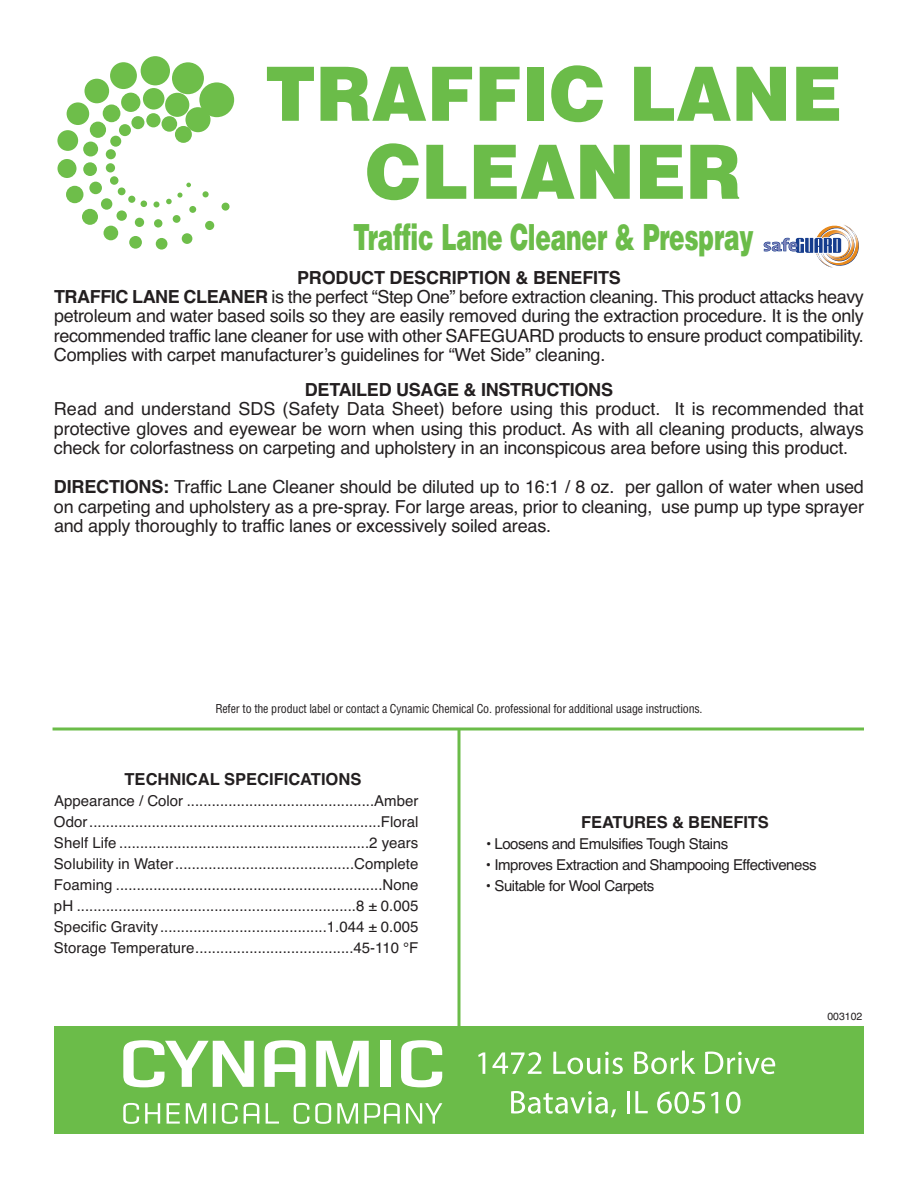
<style>
.page{position:relative;width:918px;height:1188px;background:#fff}
.page>*{position:absolute;margin:0;border:0;box-sizing:border-box;transform-origin:0 0}
.t1{font:900 75px/78px "Helvetica";color:#6bbc49;text-align:center;scale:.95 1}
.t2{font:900 36px "Helvetica";letter-spacing:-.01em;color:#6bbc49;scale:.65 1}
.t3{font:18px/19.5px "Helvetica";letter-spacing:-.015em;color:#231f20;text-align:justify}
.t4{font:700 18px "Helvetica";letter-spacing:-.015em;color:#231f20}
.t5{font:700 16.5px "Helvetica";color:#231f20}
.t6{font:15px/21px "Helvetica";letter-spacing:-.03em;color:#231f20;text-align:justify}
.t7{font:condensed 12px "Helvetica";letter-spacing:-.015em;color:#231f20}
.t8{font:10.5px "Helvetica";color:#231f20}
.s1{font-weight:700}
</style>
<div class="page">
<div style="left:54px;top:1026px;width:810px;height:108px;background:#6bbc49"></div>
<svg style="left:203px;top:191px;width:6px;height:6px"></svg>
<div style="left:189px;top:206px;width:7px;height:7px;background:#6ebe4a;border-radius:50%"></div>
<div style="left:173px;top:215px;width:7px;height:8px;background:#6ebe4a;border-radius:50%"></div>
<div style="left:154px;top:219px;width:8px;height:9px;background:#6ebe4a;border-radius:50%"></div>
<div style="left:135px;top:218px;width:9px;height:9px;background:#6ebe4a;border-radius:50%"></div>
<div style="left:117px;top:210px;width:10px;height:11px;background:#6ebe4a;border-radius:50%"></div>
<div style="left:101px;top:198px;width:11px;height:12px;background:#6ebe4a;border-radius:50%"></div>
<div style="left:89px;top:182px;width:13px;height:12px;background:#6ebe4a;border-radius:50%"></div>
<div style="left:83px;top:162px;width:14px;height:14px;background:#6ebe4a;border-radius:50%"></div>
<div style="left:83px;top:142px;width:15px;height:14px;background:#6ebe4a;border-radius:50%"></div>
<div style="left:90px;top:122px;width:16px;height:16px;background:#6ebe4a;border-radius:50%"></div>
<div style="left:103px;top:104px;width:17px;height:18px;background:#6ebe4a;border-radius:50%"></div>
<div style="left:121px;top:93px;width:19px;height:19px;background:#6ebe4a;border-radius:50%"></div>
<div style="left:143px;top:88px;width:21px;height:22px;background:#6ebe4a;border-radius:50%"></div>
<div style="left:165px;top:93px;width:24px;height:24px;background:#6ebe4a;border-radius:50%"></div>
<div style="left:185px;top:107px;width:26px;height:25px;background:#6ebe4a;border-radius:50%"></div>
<svg style="left:186px;top:183px;width:5px;height:4px"></svg>
<svg style="left:166px;top:193px;width:17px;height:11px"></svg>
<div style="left:153px;top:201px;width:7px;height:6px;background:#6ebe4a;border-radius:50%"></div>
<svg style="left:141px;top:201px;width:6px;height:6px"></svg>
<div style="left:128px;top:196px;width:7px;height:7px;background:#6ebe4a;border-radius:50%"></div>
<div style="left:118px;top:187px;width:8px;height:8px;background:#6ebe4a;border-radius:50%"></div>
<div style="left:110px;top:176px;width:8px;height:9px;background:#6ebe4a;border-radius:50%"></div>
<div style="left:106px;top:163px;width:9px;height:9px;background:#6ebe4a;border-radius:50%"></div>
<div style="left:106px;top:149px;width:10px;height:10px;background:#6ebe4a;border-radius:50%"></div>
<div style="left:110px;top:136px;width:11px;height:11px;background:#6ebe4a;border-radius:50%"></div>
<div style="left:119px;top:124px;width:12px;height:12px;background:#6ebe4a;border-radius:50%"></div>
<div style="left:131px;top:116px;width:13px;height:13px;background:#6ebe4a;border-radius:50%"></div>
<div style="left:146px;top:113px;width:15px;height:14px;background:#6ebe4a;border-radius:50%"></div>
<div style="left:162px;top:116px;width:15px;height:16px;background:#6ebe4a;border-radius:50%"></div>
<div style="left:175px;top:126px;width:17px;height:17px;background:#6ebe4a;border-radius:50%"></div>
<div style="left:222px;top:203px;width:8px;height:8px;background:#6ebe4a;border-radius:50%"></div>
<div style="left:205px;top:221px;width:9px;height:9px;background:#6ebe4a;border-radius:50%"></div>
<div style="left:182px;top:233px;width:10px;height:11px;background:#6ebe4a;border-radius:50%"></div>
<div style="left:156px;top:238px;width:11px;height:12px;background:#6ebe4a;border-radius:50%"></div>
<div style="left:129px;top:236px;width:13px;height:13px;background:#6ebe4a;border-radius:50%"></div>
<div style="left:104px;top:226px;width:14px;height:14px;background:#6ebe4a;border-radius:50%"></div>
<div style="left:82px;top:209px;width:16px;height:16px;background:#6ebe4a;border-radius:50%"></div>
<div style="left:66px;top:186px;width:17px;height:17px;background:#6ebe4a;border-radius:50%"></div>
<div style="left:57px;top:159px;width:20px;height:19px;background:#6ebe4a;border-radius:50%"></div>
<div style="left:57px;top:130px;width:21px;height:21px;background:#6ebe4a;border-radius:50%"></div>
<div style="left:67px;top:102px;width:22px;height:23px;background:#6ebe4a;border-radius:50%"></div>
<div style="left:85px;top:79px;width:24px;height:24px;background:#6ebe4a;border-radius:50%"></div>
<div style="left:110px;top:62px;width:27px;height:27px;background:#6ebe4a;border-radius:50%"></div>
<div style="left:141px;top:56px;width:29px;height:29px;background:#6ebe4a;border-radius:50%"></div>
<div style="left:172px;top:62px;width:32px;height:32px;background:#6ebe4a;border-radius:50%"></div>
<div style="left:199px;top:82px;width:35px;height:35px;background:#6ebe4a;border-radius:50%"></div>
<svg style="left:123px;top:1103px;width:319px;height:21px"></svg>
<svg style="left:123px;top:1040px;width:131px;height:47px"></svg>
<svg style="left:401px;top:1040px;width:41px;height:47px"></svg>
<div style="left:380px;top:1041px;width:11px;height:46px;background:#fff"></div>
<svg style="left:316px;top:1041px;width:53px;height:46px"></svg>
<svg style="left:264px;top:1040px;width:42px;height:47px"></svg>
<svg style="left:478px;top:1052px;width:7px;height:22px"></svg>
<svg style="left:492px;top:1052px;width:50px;height:22px"></svg>
<svg style="left:553px;top:1052px;width:70px;height:22px"></svg>
<svg style="left:634px;top:1051px;width:61px;height:23px"></svg>
<svg style="left:705px;top:1052px;width:70px;height:22px"></svg>
<svg style="left:511px;top:1091px;width:105px;height:26px"></svg>
<hr style="left:627px;top:1091px;width:3px;height:22px;background:#fff">
<svg style="left:635px;top:1091px;width:13px;height:22px"></svg>
<svg style="left:657px;top:1092px;width:48px;height:22px"></svg>
<svg style="left:711px;top:1092px;width:7px;height:21px"></svg>
<svg style="left:726px;top:1092px;width:15px;height:22px"></svg>
<hr style="left:53px;top:728px;width:811px;height:2px;background:#6bbc49">
<hr style="left:457px;top:729px;width:3px;height:307px;background:#6bbc49">
<svg style="left:763px;top:224px;width:96px;height:44px"></svg>
<h1 class="t1" style="left:265px;top:56px;width:609px">TRAFFIC LANE<br>CLEANER</h1>
<h2 class="t2" style="left:353px;top:216px;width:618px">Traffic Lane Cleaner &amp; Prespray</h2>
<p class="t3" style="left:54px;top:268px;width:812px;text-align:left;text-indent:243px"><span class="s1">PRODUCT DESCRIPTION &amp; BENEFITS<br>TRAFFIC LANE CLEANER</span> is the perfect “Step One” before extraction cleaning. This product attacks heavy petroleum and water based soils so they are easily removed during the extraction procedure. It is the only recommended traffic lane cleaner for use with other SAFEGUARD products to ensure product compatibility.<br>Complies with carpet manufacturer’s guidelines for “Wet Side” cleaning.</p>
<p class="t4" style="left:305px;top:379px;width:310px">DETAILED USAGE &amp; INSTRUCTIONS</p>
<p class="t3" style="left:54px;top:400px;width:812px">Read and understand SDS (Safety Data Sheet) before using this product. It is recommended that protective gloves and eyewear be worn when using this product. As with all cleaning products, always check for colorfastness on carpeting and upholstery in an inconspicous area before using this product.</p>
<p class="t3" style="left:54px;top:478px;width:812px"><span class="s1">DIRECTIONS:</span> Traffic Lane Cleaner should be diluted up to 16:1 / 8 oz. per gallon of water when used on carpeting and upholstery as a pre-spray. For large areas, prior to cleaning, use pump up type sprayer and apply thoroughly to traffic lanes or excessively soiled areas.</p>
<p class="t7" style="left:215px;top:702px;width:489px">Refer to the product label or contact a Cynamic Chemical Co. professional for additional usage instructions.</p>
<p class="t5" style="left:125px;top:770px;width:238px">TECHNICAL SPECIFICATIONS</p>
<p class="t6" style="left:54px;top:790px;width:366px">Appearance / Color .............................................Amber Odor......................................................................Floral Shelf Life ............................................................2 years Solubility in Water...........................................Complete Foaming ................................................................None pH ...................................................................8 ± 0.005<br>Specific Gravity ........................................1.044 ± 0.005<br>Storage Temperature......................................45-110 °F</p>
<p class="t5" style="left:581px;top:813px;width:189px">FEATURES &amp; BENEFITS</p>
<p class="t6" style="left:486px;top:834px;width:244px">• Loosens and Emulsifies Tough Stains</p>
<p class="t6" style="left:486px;top:855px;width:332px">• Improves Extraction and Shampooing Effectiveness</p>
<p class="t6" style="left:486px;top:876px;width:170px">• Suitable for Wool Carpets</p>
<p class="t8" style="left:827px;top:1011px;width:37px">003102</p>
</div>
